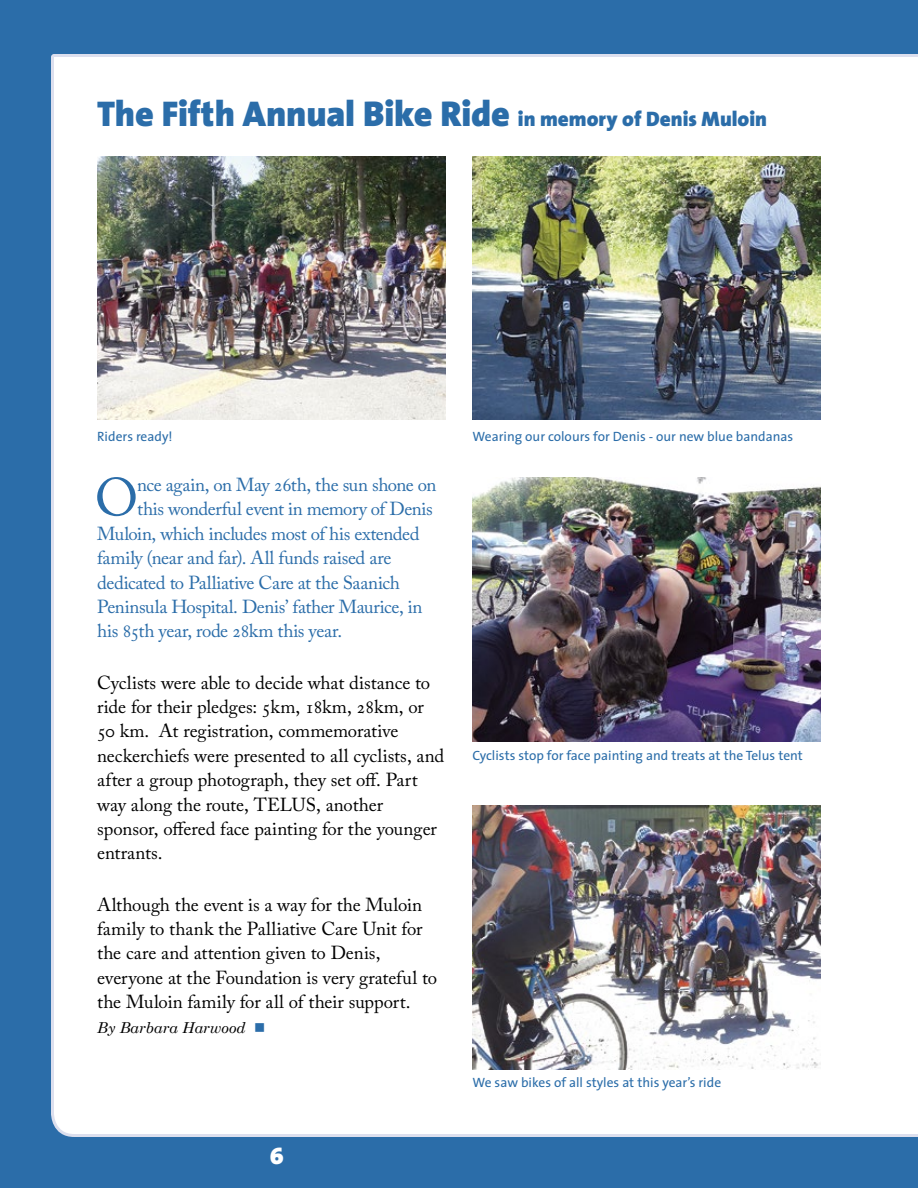
<style>
.page{position:relative;width:918px;height:1188px;background:#2b6da9}
.page>*{position:absolute;margin:0;border:0;box-sizing:border-box;transform-origin:0 0}
.t1{font:53.1px "Adobe Caslon Pro";color:#2b6da9}
.t2{font:900 36px "The Sans";letter-spacing:-.005em;color:#2b6da9}
.t3{font:24px "The Sans Black Caps";color:#fff}
.t4{font:18.75px/24.3px "Adobe Caslon Pro";letter-spacing:-.005em;color:#000}
.t5{font:18.75px "Adobe Caslon Pro";letter-spacing:-.02em;color:#2b6da9}
.t6{font:italic 15px "Century Schoolbook";color:#000}
.t7{font:13.5px "The Sans";color:#2b6da9}
.s1{font-size:21px}
.s2{color:#2b6da9}
</style>
<div class="page">
<div style="left:51px;top:54px;width:867px;height:1083px;background:#fff"></div>
<img style="left:472px;top:156px;width:349px;height:264px">
<img style="left:97px;top:156px;width:349px;height:264px">
<img style="left:472px;top:477px;width:349px;height:264px">
<img style="left:472px;top:805px;width:349px;height:264px">
<h2 class="t2" style="left:97px;top:83px;width:671px">The Fifth Annual Bike Ride <span class="s1">in memory of Denis Muloin</span></h2>
<p class="t7" style="left:97px;top:425px;width:77px">Riders ready!</p>
<p class="t7" style="left:472px;top:425px;width:322px">Wearing our colours for Denis - our new blue bandanas</p>
<h1 class="t1" style="left:95px;top:466px;width:45px">O</h1>
<p class="t5" style="left:137px;top:474px;width:301px">nce again, on May 26th, the sun shone on</p>
<p class="t5" style="left:137px;top:498px;width:297px">this wonderful event in memory of Denis</p>
<p class="t5" style="left:97px;top:522px;width:324px">Muloin, which includes most of his extended</p>
<p class="t5" style="left:97px;top:547px;width:296px">family (near and far). All funds raised are</p>
<p class="t5" style="left:97px;top:571px;width:304px">dedicated to Palliative Care at the Saanich</p>
<p class="t5" style="left:97px;top:595px;width:327px">Peninsula Hospital. Denis’ father Maurice, in</p>
<p class="t5" style="left:97px;top:620px;width:246px">his 85th year, rode 28km this year.</p>
<p class="t4" style="left:97px;top:670px;width:349px">Cyclists were able to decide what distance to ride for their pledges: 5km, 18km, 28km, or 50 km. At registration, commemorative neckerchiefs were presented to all cyclists, and after a group photograph, they set off. Part way along the route, TELUS, another sponsor, offered face painting for the younger entrants.</p>
<p class="t4" style="left:97px;top:892px;width:341px">Although the event is a way for the Muloin family to thank the Palliative Care Unit for the care and attention given to Denis, everyone at the Foundation is very grateful to the Muloin family for all of their support.</p>
<p class="t6" style="left:97px;top:1018px;width:170px">By Barbara Harwood <span class="s2">■</span></p>
<p class="t3" style="left:270px;top:1136px;width:15px">6</p>
<p class="t7" style="left:472px;top:745px;width:332px">Cyclists stop for face painting and treats at the Telus tent</p>
<p class="t7" style="left:472px;top:1071px;width:250px">We saw bikes of all styles at this year’s ride</p>
</div>
